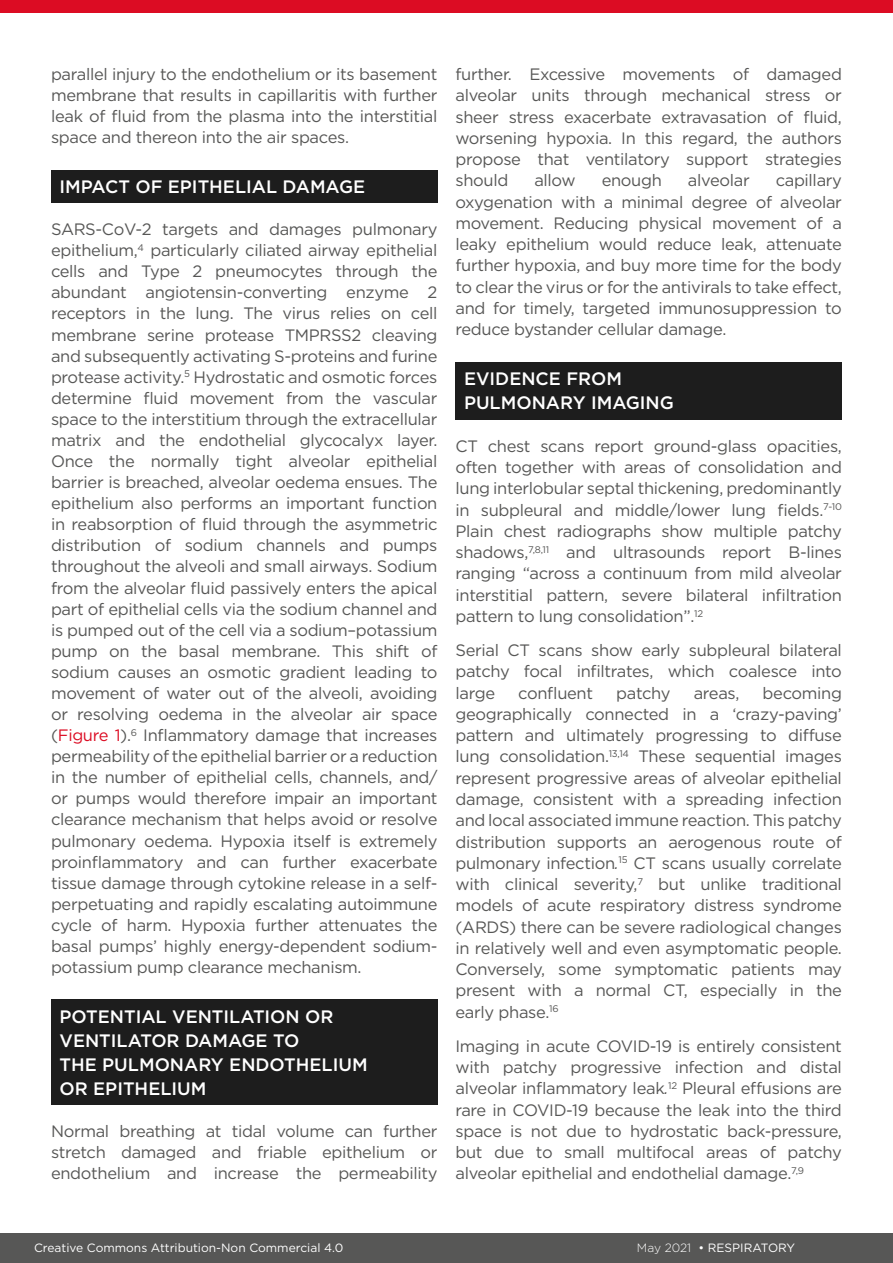
<style>
.page{position:relative;width:893px;height:1263px;background:#fff}
.page>*{position:absolute;margin:0;border:0;box-sizing:border-box;transform-origin:0 0}
.H1__Heading_1{font:500 18px/24.2px "Gotham";color:#fff}
.Body_Text__Justifica{font:16.5px/21.3px "Gotham";letter-spacing:-.02em;color:#575756;text-align:justify}
.t1{font:12px "Gotham";color:#fff}
.s1{color:#dc0c23}
.s2{font-style:italic}
.s3{font-weight:300}
</style>
<div class="page">
<div style="left:0;top:0;width:893px;height:13px;background:#dc0c23"></div>
<div style="left:0;top:1233px;width:893px;height:30px;background:#575756"></div>
<div style="left:51px;top:170px;width:386px;height:33px;background:#1d1d1d"></div>
<div style="left:51px;top:1000px;width:386px;height:105px;background:#1d1d1d"></div>
<div style="left:455px;top:362px;width:387px;height:57px;background:#1d1d1d"></div>
<p class="Body_Text__Justifica" style="left:51px;top:63px;width:388px">parallel injury to the endothelium or its basement membrane that results in capillaritis with further leak of fluid from the plasma into the interstitial space and thereon into the air spaces.</p>
<p class="H1__Heading_1" style="left:60px;top:174px;width:307px">IMPACT OF EPITHELIAL DAMAGE</p>
<p class="Body_Text__Justifica" style="left:51px;top:218px;width:388px">SARS-CoV-2 targets and damages pulmonary epithelium,<sup>4</sup> particularly ciliated airway epithelial cells and Type 2 pneumocytes through the abundant angiotensin-converting enzyme 2 receptors in the lung. The virus relies on cell membrane serine protease TMPRSS2 cleaving and subsequently activating S-proteins and furine protease activity.<sup>5</sup> Hydrostatic and osmotic forces determine fluid movement from the vascular space to the interstitium through the extracellular matrix and the endothelial glycocalyx layer.<br>Once the normally tight alveolar epithelial barrier is breached, alveolar oedema ensues. The epithelium also performs an important function in reabsorption of fluid through the asymmetric distribution of sodium channels and pumps throughout the alveoli and small airways. Sodium from the alveolar fluid passively enters the apical part of epithelial cells via the sodium channel and is pumped out of the cell via a sodium–potassium pump on the basal membrane. This shift of sodium causes an osmotic gradient leading to movement of water out of the alveoli, avoiding or resolving oedema in the alveolar air space (<span class="s1">Figure 1</span>).<sup>6</sup> Inflammatory damage that increases permeability of the epithelial barrier or a reduction in the number of epithelial cells, channels, and/ or pumps would therefore impair an important clearance mechanism that helps avoid or resolve pulmonary oedema. Hypoxia itself is extremely proinflammatory and can further exacerbate tissue damage through cytokine release in a self&shy;perpetuating and rapidly escalating autoimmune cycle of harm. Hypoxia further attenuates the basal pumps’ highly energy-dependent sodium&shy;potassium pump clearance mechanism.</p>
<p class="H1__Heading_1" style="left:60px;top:1004px;width:310px">POTENTIAL VENTILATION OR<br>VENTILATOR DAMAGE TO<br>THE PULMONARY ENDOTHELIUM<br>OR EPITHELIUM</p>
<p class="Body_Text__Justifica" style="left:51px;top:1120px;width:388px">Normal breathing at tidal volume can further stretch damaged and friable epithelium or endothelium and increase the permeability</p>
<p class="Body_Text__Justifica" style="left:455px;top:63px;width:388px">further. Excessive movements of damaged alveolar units through mechanical stress or sheer stress exacerbate extravasation of fluid, worsening hypoxia. In this regard, the authors propose that ventilatory support strategies should</p>
<p class="Body_Text__Justifica" style="left:455px;top:169px;width:388px;text-indent:320px">capillary oxygenation with a minimal degree of alveolar movement. Reducing physical movement of a leaky epithelium would reduce leak, attenuate further hypoxia, and buy more time for the body to clear the virus or for the antivirals to take effect, and for timely, targeted immunosuppression to reduce bystander cellular damage.</p>
<p class="H1__Heading_1" style="left:464px;top:366px;width:211px">EVIDENCE FROM<br>PULMONARY IMAGING</p>
<p class="Body_Text__Justifica" style="left:455px;top:435px;width:388px">CT chest scans report ground-glass opacities, often together with areas of consolidation and lung interlobular septal thickening, predominantly in subpleural and middle/lower lung fields.<sup>7-10<br></sup>Plain chest radiographs show multiple patchy shadows,<sup>7,8,11</sup> and ultrasounds report B-lines ranging “across a continuum from mild alveolar interstitial pattern, severe bilateral infiltration pattern to lung consolidation”.<sup>12</sup></p>
<p class="Body_Text__Justifica" style="left:455px;top:639px;width:388px">Serial CT scans show early subpleural bilateral patchy focal infiltrates, which coalesce into large</p>
<p class="Body_Text__Justifica" style="left:534px;top:169px;width:43px">allow</p>
<p class="Body_Text__Justifica" style="left:602px;top:169px;width:62px">enough</p>
<p class="Body_Text__Justifica" style="left:688px;top:169px;width:63px">alveolar</p>
<p class="Body_Text__Justifica" style="left:518px;top:682px;width:76px">confluent</p>
<p class="Body_Text__Justifica" style="left:616px;top:682px;width:56px">patchy</p>
<p class="Body_Text__Justifica" style="left:694px;top:682px;width:47px">areas,</p>
<p class="Body_Text__Justifica" style="left:455px;top:682px;width:388px;text-indent:307px">becoming geographically connected in a ‘crazy-paving’ pattern and ultimately progressing to diffuse lung consolidation.<sup>13,14</sup> These sequential images represent progressive areas of alveolar epithelial damage, consistent with a spreading infection and local associated immune reaction. This patchy distribution supports an aerogenous route of pulmonary infection<span class="s2">.</span><sup>15</sup> CT scans usually correlate with clinical severity,<sup>7</sup> but unlike traditional models of acute respiratory distress syndrome (ARDS) there can be severe radiological changes in relatively well and even asymptomatic people.<br>Conversely, some symptomatic patients may present with a normal CT, especially in the early phase.<sup>16</sup></p>
<p class="Body_Text__Justifica" style="left:455px;top:1035px;width:388px">Imaging in acute COVID-19 is entirely consistent with patchy progressive infection and distal alveolar inflammatory leak<span class="s2">.</span><sup>12</sup> Pleural effusions are rare in COVID-19 because the leak into the third space is not due to hydrostatic back-pressure, but due to small multifocal areas of patchy alveolar epithelial and endothelial damage.<sup>7,9</sup></p>
<p class="t1" style="left:34px;top:1240px;width:311px">Creative Commons Attribution-Non Commercial 4.0</p>
<p class="t1" style="left:637px;top:1240px;width:160px"><span class="s3">May 2021</span> • RESPIRATORY</p>
</div>
